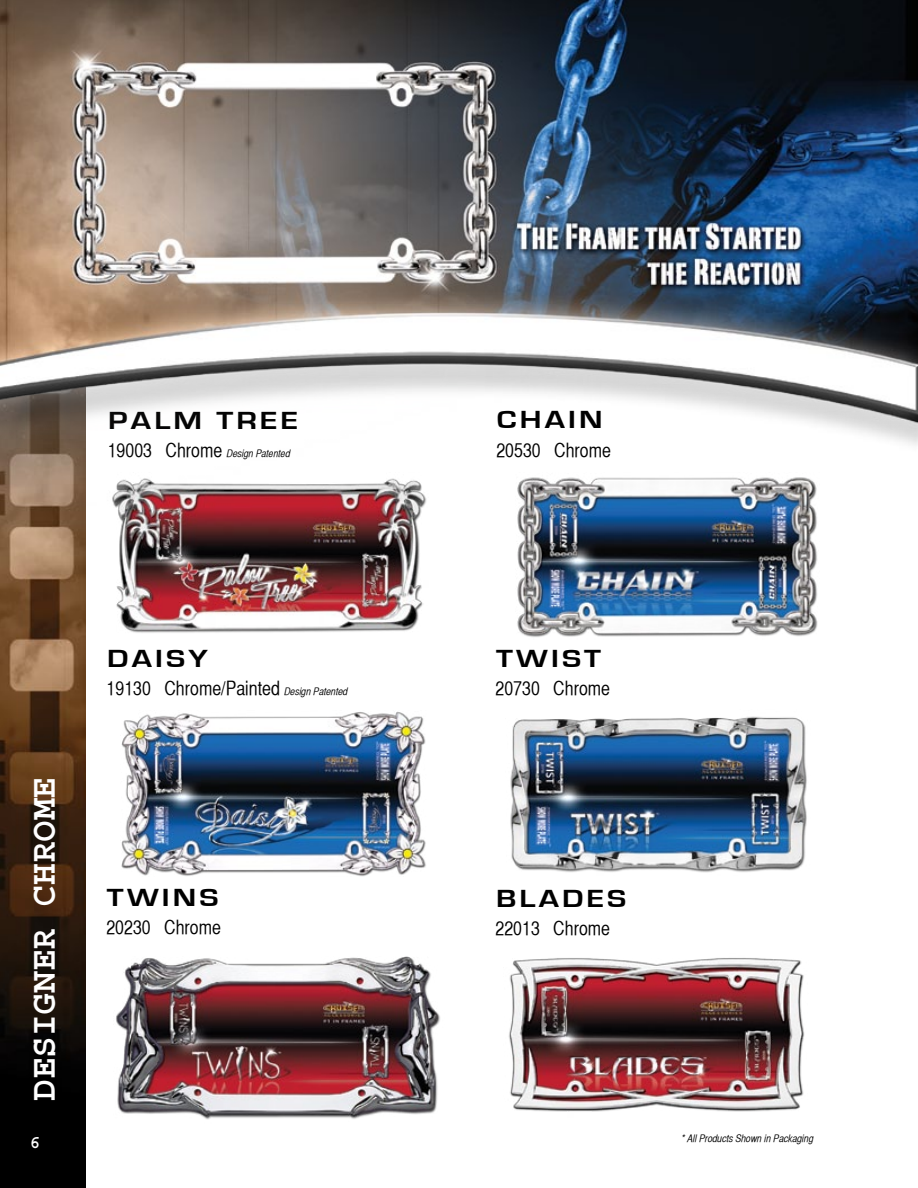
<style>
.page{position:relative;width:918px;height:1188px;background:#fff}
.page>*{position:absolute;margin:0;border:0;box-sizing:border-box;transform-origin:0 0}
.t1{font:700 36px "Courier";color:#fff}
.t2{font:700 25.5px "Eurostile";letter-spacing:.1em;color:#000;scale:1.25 1}
.t3{font:19.5px "Helvetica CY Plain";color:#000}
.t4{font:700 18px "Courier";color:#fff}
.t5{font:10.5px "Helvetica CY Oblique";color:#000}
.s1{font-family:"Helvetica CY Plain";font-size:19.5px}
.s2{font-family:"Helvetica CY Oblique";font-size:10.5px}
</style>
<div class="page">
<img style="left:116px;top:519px;width:307px;height:114px">
<img style="left:121px;top:711px;width:305px;height:165px">
<img style="left:116px;top:956px;width:324px;height:164px">
<img style="left:517px;top:519px;width:301px;height:118px">
<img style="left:509px;top:958px;width:296px;height:154px">
<img style="left:510px;top:716px;width:297px;height:157px">
<img style="left:0;top:519px;width:85px;height:669px">
<img style="left:0;top:0;width:918px;height:519px">
<h2 class="t2" style="left:108px;top:407px;width:153px">PALM TREE</h2>
<p class="t5" style="left:108px;top:448px;width:184px"><span class="s1">19003 Chrome</span> Design Patented</p>
<h1 class="t1" style="left:26px;top:1101px;width:326px;rotate:-90deg">DESIGNER CHROME</h1>
<p class="t4" style="left:30px;top:1133px;width:12px">6</p>
<h2 class="t2" style="left:107px;top:645px;width:82px">DAISY</h2>
<p class="t3" style="left:107px;top:677px;width:243px">19130 Chrome/Painted <span class="s2">Design Patented</span></p>
<h2 class="t2" style="left:107px;top:884px;width:91px">TWINS</h2>
<p class="t3" style="left:106px;top:916px;width:116px">20230 Chrome</p>
<h2 class="t2" style="left:497px;top:406px;width:86px">CHAIN</h2>
<p class="t3" style="left:496px;top:439px;width:116px">20530 Chrome</p>
<h2 class="t2" style="left:496px;top:645px;width:86px">TWIST</h2>
<p class="t3" style="left:495px;top:677px;width:116px">20730 Chrome</p>
<h2 class="t2" style="left:496px;top:885px;width:106px">BLADES</h2>
<p class="t3" style="left:495px;top:917px;width:116px">22013 Chrome</p>
<p class="t5" style="left:682px;top:1132px;width:134px">* All Products Shown in Packaging</p>
</div>
